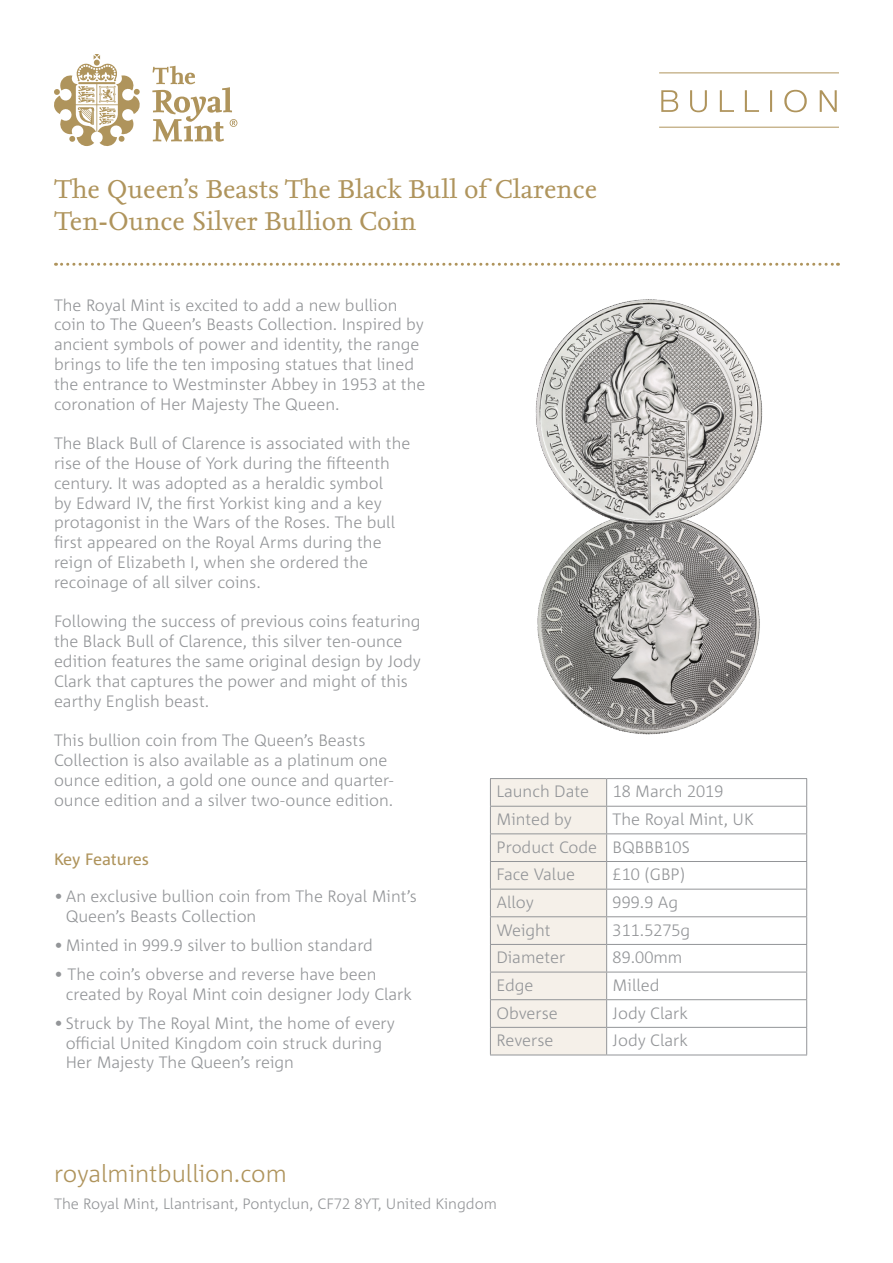
<style>
.page{position:relative;width:893px;height:1263px;background:#fff}
.page>*{position:absolute;margin:0;border:0;box-sizing:border-box;transform-origin:0 0}
.t1{font:27px "Nexus Serif TF";color:#af945c}
.t2{font:300 24px "Corpid C3";color:#af945c}
.t3{font:300 16.5px/19.8px "Corpid C3";color:#939598}
.t4{font:16.5px "Corpid C3";color:#af945c}
.t5{font:300 15px "Corpid C3";color:#939598}
</style>
<div class="page">
<svg style="left:54px;top:54px;width:86px;height:92px"></svg>
<svg style="left:152px;top:66px;width:85px;height:76px"></svg>
<svg style="left:62px;top:263px;width:776px;height:3px"></svg>
<hr style="left:607px;top:778px;width:200px;height:1px;background:#939598">
<hr style="left:607px;top:806px;width:200px;height:1px;background:#939598">
<hr style="left:607px;top:833px;width:200px;height:1px;background:#939598">
<svg style="left:490px;top:778px;width:117px;height:277px;background:#efebe4"></svg>
<hr style="left:607px;top:861px;width:200px;height:1px;background:#939598">
<svg style="left:806px;top:779px;width:1px;height:275px"></svg>
<hr style="left:607px;top:889px;width:200px;height:1px;background:#939598">
<hr style="left:607px;top:916px;width:200px;height:1px;background:#939598">
<hr style="left:607px;top:944px;width:200px;height:1px;background:#939598">
<hr style="left:607px;top:972px;width:200px;height:1px;background:#939598">
<hr style="left:607px;top:999px;width:200px;height:1px;background:#939598">
<hr style="left:607px;top:1027px;width:200px;height:1px;background:#939598">
<hr style="left:607px;top:1054px;width:200px;height:1px;background:#939598">
<hr style="left:659px;top:73px;width:180px;height:1px;background:#af945c">
<hr style="left:659px;top:127px;width:180px;height:1px;background:#af945c">
<svg style="left:661px;top:90px;width:176px;height:22px"></svg>
<img style="left:537px;top:523px;width:223px;height:212px">
<img style="left:531px;top:297px;width:235px;height:236px;border-radius:118px">
<p class="t1" style="left:54px;top:172px;width:545px">The Queen’s Beasts The Black Bull of Clarence</p>
<p class="t1" style="left:54px;top:204px;width:364px">Ten-Ounce Silver Bullion Coin</p>
<p class="t3" style="left:54px;top:294px;width:373px">The Royal Mint is excited to add a new bullion coin to The Queen’s Beasts Collection. Inspired by ancient symbols of power and identity, the range brings to life the ten imposing statues that lined the entrance to Westminster Abbey in 1953 at the coronation of Her Majesty The Queen.</p>
<p class="t3" style="left:54px;top:433px;width:358px">The Black Bull of Clarence is associated with the rise of the House of York during the fifteenth century. It was adopted as a heraldic symbol<br>by Edward IV, the first Yorkist king and a key protagonist in the Wars of the Roses. The bull first appeared on the Royal Arms during the reign of Elizabeth I, when she ordered the recoinage of all silver coins.</p>
<p class="t3" style="left:54px;top:611px;width:368px">Following the success of previous coins featuring the Black Bull of Clarence, this silver ten-ounce edition features the same original design by Jody Clark that captures the power and might of this earthy English beast.</p>
<p class="t3" style="left:54px;top:730px;width:341px">This bullion coin from The Queen’s Beasts Collection is also available as a platinum one ounce edition, a gold one ounce and quarter&shy;ounce edition and a silver two-ounce edition.</p>
<p class="t4" style="left:54px;top:849px;width:97px">Key Features</p>
<p class="t3" style="left:66px;top:886px;width:353px;text-indent:-12px">• An exclusive bullion coin from The Royal Mint’s<br>Queen’s Beasts Collection</p>
<p class="t3" style="left:54px;top:934px;width:320px">• Minted in 999.9 silver to bullion standard</p>
<p class="t3" style="left:66px;top:964px;width:348px;text-indent:-12px">• The coin’s obverse and reverse have been created by Royal Mint coin designer Jody Clark</p>
<p class="t3" style="left:66px;top:1013px;width:331px;text-indent:-12px">• Struck by The Royal Mint, the home of every official United Kingdom coin struck during<br>Her Majesty The Queen’s reign</p>
<p class="t3" style="left:496px;top:781px;width:94px">Launch Date</p>
<p class="t3" style="left:613px;top:781px;width:112px">18 March 2019</p>
<p class="t3" style="left:496px;top:809px;width:77px">Minted by</p>
<p class="t3" style="left:613px;top:809px;width:143px">The Royal Mint, UK</p>
<p class="t3" style="left:496px;top:836px;width:102px">Product Code</p>
<p class="t3" style="left:613px;top:836px;width:79px">BQBBB10S</p>
<p class="t3" style="left:496px;top:864px;width:80px">Face Value</p>
<p class="t3" style="left:613px;top:864px;width:74px">£10 (GBP)</p>
<p class="t3" style="left:496px;top:892px;width:39px">Alloy</p>
<p class="t3" style="left:613px;top:892px;width:67px">999.9 Ag</p>
<p class="t3" style="left:496px;top:919px;width:56px">Weight</p>
<p class="t3" style="left:613px;top:919px;width:79px">311.5275g</p>
<p class="t3" style="left:496px;top:947px;width:71px">Diameter</p>
<p class="t3" style="left:613px;top:947px;width:71px">89.00mm</p>
<p class="t3" style="left:496px;top:975px;width:39px">Edge</p>
<p class="t3" style="left:613px;top:975px;width:48px">Milled</p>
<p class="t3" style="left:496px;top:1002px;width:63px">Obverse</p>
<p class="t3" style="left:613px;top:1002px;width:77px">Jody Clark</p>
<p class="t3" style="left:496px;top:1030px;width:59px">Reverse</p>
<p class="t3" style="left:613px;top:1030px;width:77px">Jody Clark</p>
<p class="t2" style="left:54px;top:1158px;width:234px">royalmintbullion.com</p>
<p class="t5" style="left:54px;top:1194px;width:444px">The Royal Mint, Llantrisant, Pontyclun, CF72 8YT, United Kingdom</p>
</div>
